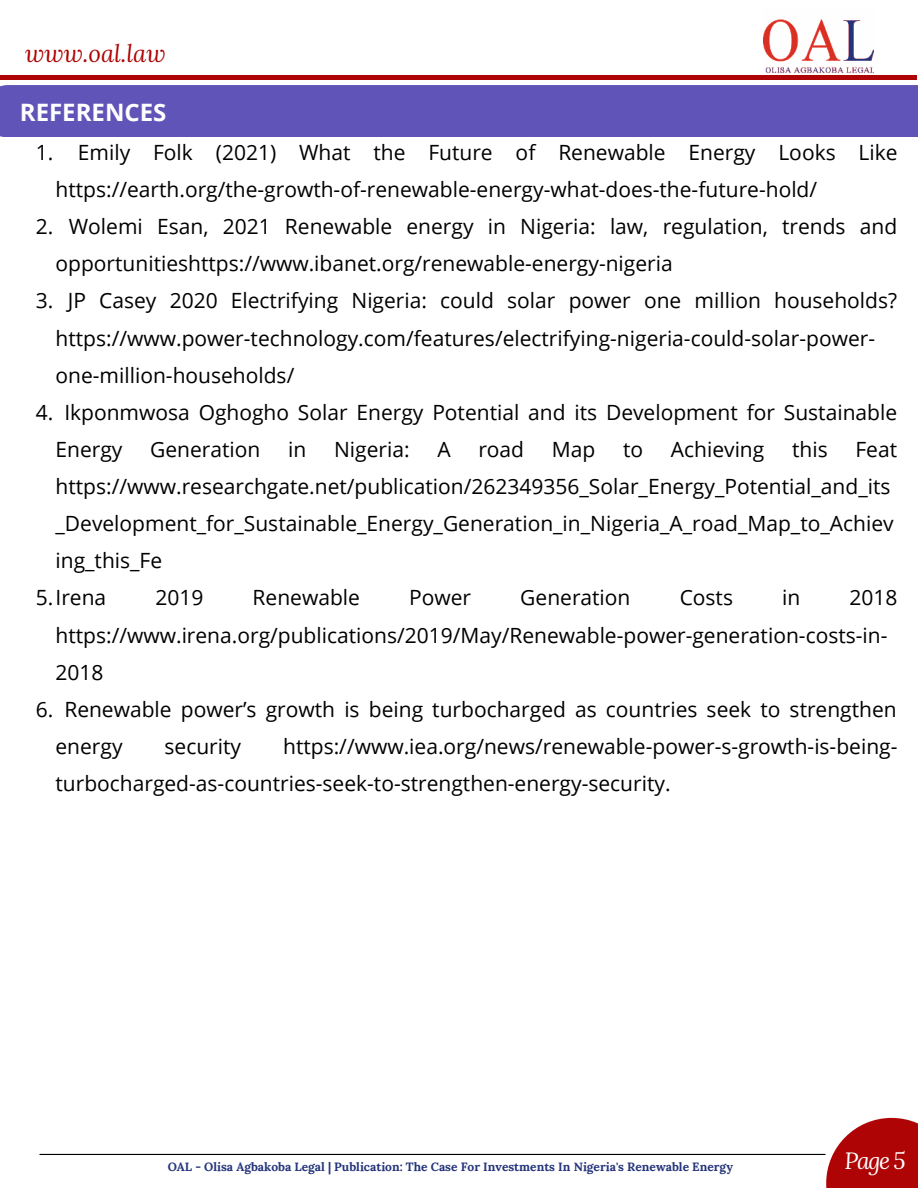
<style>
.page{position:relative;width:918px;height:1188px;background:#fff}
.page>*{position:absolute;margin:0;border:0;box-sizing:border-box;transform-origin:0 0}
.t1{font:italic 24px "Lora";color:#ae0405}
.t2{font:700 24px "Open Sans";color:#fff}
.t3{font:italic 23.25px "Lora";color:#fff}
.t4{font:21px/37.2px "Open Sans";color:#000}
.t5{font:700 12px "Lora";color:#24347a}
</style>
<div class="page">
<div style="left:826px;top:1118px;width:92px;height:70px;background:#ae0405"></div>
<img style="left:763px;top:19px;width:111px;height:57px">
<hr style="left:40px;top:1154px;width:785px;height:1px;background:#000">
<div style="left:0;top:85px;width:918px;height:52px;background:#6054b8"></div>
<hr style="left:0;top:76px;width:917px;height:4px;background:#ae0405">
<p class="t1" style="left:25px;top:37px;width:142px">www.oal.law</p>
<p class="t2" style="left:20px;top:95px;width:148px">REFERENCES</p>
<p class="t4" style="left:36px;top:133px;width:19px">1.</p>
<p class="t4" style="left:56px;top:133px;width:844px;text-indent:22px">Emily Folk (2021) What the Future of Renewable Energy Looks Like https://earth.org/the-growth-of-renewable-energy-what-does-the-future-hold/</p>
<p class="t4" style="left:69px;top:207px;width:830px">Wolemi Esan, 2021 Renewable energy in Nigeria: law, regulation, trends and</p>
<p class="t4" style="left:56px;top:245px;width:619px">opportunitieshttps://www.ibanet.org/renewable-energy-nigeria</p>
<p class="t4" style="left:68px;top:282px;width:831px">JP Casey 2020 Electrifying Nigeria: could solar power one million households?</p>
<p class="t4" style="left:56px;top:319px;width:821px">https://www.power-technology.com/features/electrifying-nigeria-could-solar-power-</p>
<p class="t4" style="left:56px;top:356px;width:240px">one-million-households/</p>
<p class="t4" style="left:64px;top:393px;width:834px">Ikponmwosa Oghogho Solar Energy Potential and its Development for Sustainable</p>
<p class="t4" style="left:56px;top:430px;width:68px">Energy</p>
<p class="t4" style="left:150px;top:430px;width:112px">Generation</p>
<p class="t4" style="left:288px;top:430px;width:20px">in</p>
<p class="t4" style="left:334px;top:430px;width:77px">Nigeria:</p>
<p class="t4" style="left:437px;top:430px;width:15px">A</p>
<p class="t4" style="left:478px;top:430px;width:47px">road</p>
<p class="t4" style="left:552px;top:430px;width:45px">Map</p>
<p class="t4" style="left:623px;top:430px;width:22px">to</p>
<p class="t4" style="left:671px;top:430px;width:95px">Achieving</p>
<p class="t4" style="left:792px;top:430px;width:37px">this</p>
<p class="t4" style="left:855px;top:430px;width:43px">Feat</p>
<p class="t4" style="left:56px;top:467px;width:836px">https://www.researchgate.net/publication/262349356_Solar_Energy_Potential_and_its</p>
<p class="t4" style="left:56px;top:504px;width:840px">_Development_for_Sustainable_Energy_Generation_in_Nigeria_A_road_Map_to_Achiev</p>
<p class="t4" style="left:56px;top:542px;width:108px">ing_this_Fe</p>
<p class="t4" style="left:36px;top:579px;width:72px">5.Irena</p>
<p class="t4" style="left:155px;top:579px;width:50px">2019</p>
<p class="t4" style="left:253px;top:579px;width:109px">Renewable</p>
<p class="t4" style="left:409px;top:579px;width:63px">Power</p>
<p class="t4" style="left:520px;top:579px;width:112px">Generation</p>
<p class="t4" style="left:680px;top:579px;width:55px">Costs</p>
<p class="t4" style="left:782px;top:579px;width:20px">in</p>
<p class="t4" style="left:850px;top:579px;width:50px">2018</p>
<p class="t4" style="left:56px;top:616px;width:833px">https://www.irena.org/publications/2019/May/Renewable-power-generation-costs-in-</p>
<p class="t4" style="left:56px;top:653px;width:50px">2018</p>
<p class="t4" style="left:64px;top:690px;width:834px">Renewable power’s growth is being turbocharged as countries seek to strengthen</p>
<p class="t4" style="left:56px;top:727px;width:69px">energy</p>
<p class="t4" style="left:165px;top:727px;width:78px">security</p>
<p class="t4" style="left:36px;top:207px;width:19px">2.</p>
<p class="t4" style="left:36px;top:282px;width:19px">3.</p>
<p class="t4" style="left:36px;top:393px;width:19px">4.</p>
<p class="t4" style="left:36px;top:690px;width:19px">6.</p>
<p class="t4" style="left:56px;top:727px;width:843px;text-indent:228px">https://www.iea.org/news/renewable-power-s-growth-is-being&shy;turbocharged-as-countries-seek-to-strengthen-energy-security.</p>
<p class="t5" style="left:168px;top:1156px;width:567px">OAL - Olisa Agbakoba Legal | Publication: The Case For Investments In Nigeria's Renewable Energy</p>
<p class="t3" style="left:845px;top:1145px;width:63px">Page 5</p>
</div>
